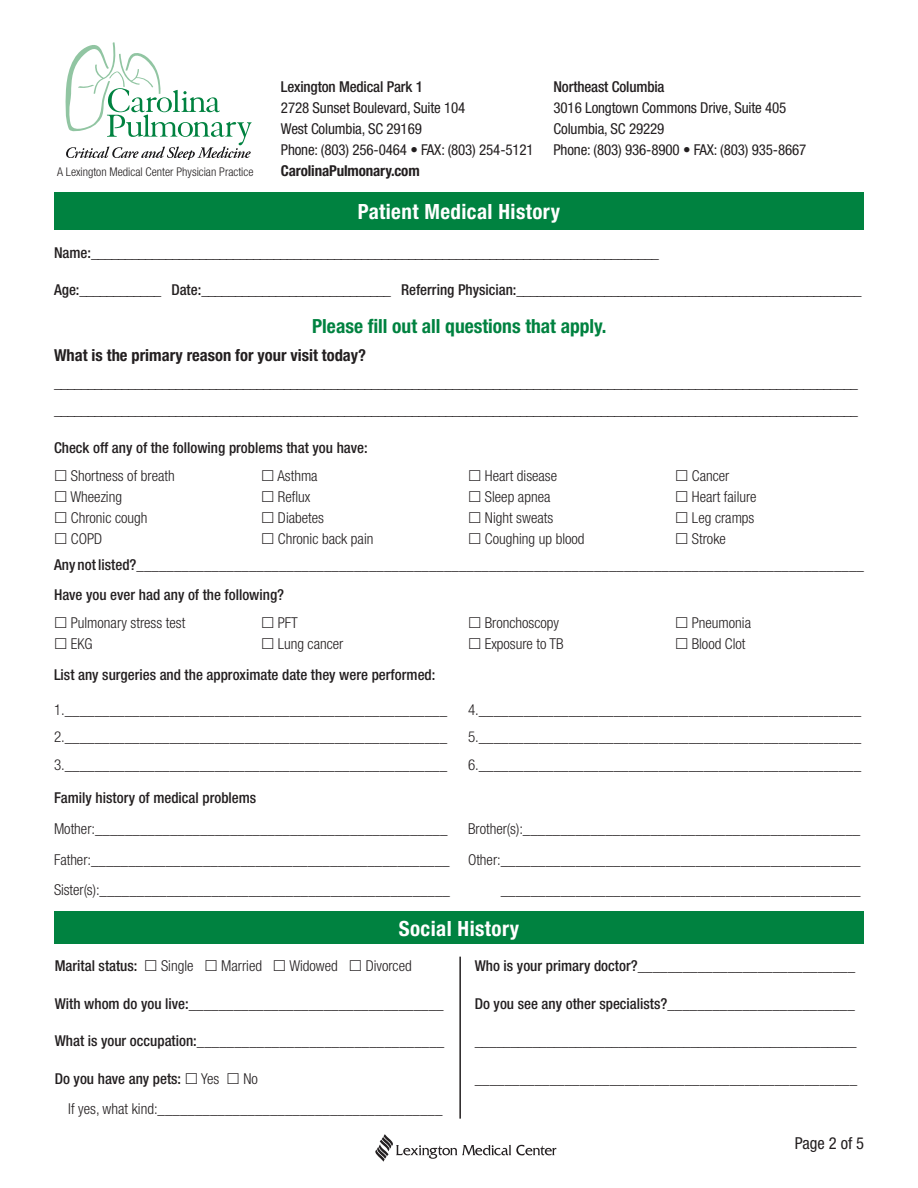
<style>
.page{position:relative;width:918px;height:1188px;background:#fff}
.page>*{position:absolute;margin:0;border:0;box-sizing:border-box;transform-origin:0 0}
.t1{font:700 condensed 21px "Helvetica Neue";letter-spacing:.02em;color:#fff}
.t2{font:700 condensed 19.5px "Helvetica Neue";color:#008240}
.t3{font:700 condensed 16.5px "Helvetica Neue";color:#231f20}
.t4{font:condensed 16.5px "Helvetica Neue";color:#231f20}
.t5{font:300 condensed 15px/30px "Helvetica Neue";color:#231f20;text-align:right}
.t6{font:500 condensed 15px "Helvetica Neue";color:#231f20}
.t7{font:condensed 15px/21px "Helvetica Neue";letter-spacing:-.01em;color:#231f20}
.t8{font:700 condensed 15px "Helvetica Neue";letter-spacing:-.01em;color:#231f20}
.t9{font:300 condensed 12px "Helvetica Neue";color:#231f20}
.s1{font-weight:500}
</style>
<div class="page">
<div style="left:54px;top:192px;width:810px;height:38px;background:#008240"></div>
<svg style="left:375px;top:1134px;width:181px;height:28px"></svg>
<div style="left:54px;top:911px;width:810px;height:33px;background:#008240"></div>
<hr style="left:459px;top:957px;width:2px;height:162px;background:#231f20">
<svg style="left:66px;top:42px;width:186px;height:117px"></svg>
<p class="t9" style="left:57px;top:165px;width:198px">A Lexington Medical Center Physician Practice</p>
<p class="t7" style="left:281px;top:76px;width:186px"><span class="s1">Lexington Medical Park 1<br></span>2728 Sunset Boulevard, Suite 104<br>West Columbia, SC 29169</p>
<p class="t7" style="left:281px;top:139px;width:254px">Phone: (803) 256-0464 • FAX: (803) 254-5121</p>
<p class="t8" style="left:281px;top:162px;width:140px">CarolinaPulmonary.com</p>
<p class="t7" style="left:554px;top:76px;width:234px"><span class="s1">Northeast Columbia<br></span>3016 Longtown Commons Drive, Suite 405</p>
<p class="t7" style="left:554px;top:118px;width:112px">Columbia, SC 29229</p>
<p class="t7" style="left:554px;top:139px;width:254px">Phone: (803) 936-8900 • FAX: (803) 935-8667</p>
<p class="t1" style="left:358px;top:199px;width:204px">Patient Medical History</p>
<p class="t6" style="left:54px;top:243px;width:606px">Name:____________________________________________________________________________________</p>
<p class="t6" style="left:54px;top:281px;width:809px">Age:____________ Date:____________________________ Referring Physician:___________________________________________________</p>
<p class="t2" style="left:312px;top:314px;width:296px">Please fill out all questions that apply.</p>
<p class="t3" style="left:54px;top:346px;width:314px">What is the primary reason for your visit today?</p>
<p class="t7" style="left:54px;top:373px;width:806px">_______________________________________________________________________________________________________________________</p>
<p class="t7" style="left:54px;top:400px;width:806px">_______________________________________________________________________________________________________________________</p>
<p class="t6" style="left:54px;top:439px;width:315px">Check off any of the following problems that you have:</p>
<p class="t5" style="left:71px;top:461px;width:105px">Shortness of breath</p>
<p class="t5" style="left:70px;top:482px;width:53px">Wheezing</p>
<p class="t5" style="left:71px;top:503px;width:78px">Chronic cough</p>
<p class="t5" style="left:71px;top:524px;width:33px">COPD</p>
<p class="t5" style="left:692px;top:461px;width:39px">Cancer</p>
<p class="t5" style="left:692px;top:482px;width:66px">Heart failure</p>
<p class="t5" style="left:692px;top:503px;width:64px">Leg cramps</p>
<p class="t5" style="left:692px;top:524px;width:35px">Stroke</p>
<p class="t7" style="left:54px;top:554px;width:811px"><span class="s1">Any not listed?</span>_________________________________________________________________________________________________</p>
<p class="t6" style="left:54px;top:586px;width:232px">Have you ever had any of the following?</p>
<p class="t5" style="left:71px;top:607px;width:116px">Pulmonary stress test</p>
<p class="t5" style="left:71px;top:628px;width:23px">EKG</p>
<p class="t5" style="left:277px;top:461px;width:42px">Asthma</p>
<p class="t5" style="left:278px;top:482px;width:34px">Reflux</p>
<p class="t5" style="left:278px;top:503px;width:48px">Diabetes</p>
<p class="t5" style="left:278px;top:524px;width:97px">Chronic back pain</p>
<p class="t5" style="left:485px;top:461px;width:74px">Heart disease</p>
<p class="t5" style="left:485px;top:482px;width:67px">Sleep apnea</p>
<p class="t5" style="left:485px;top:503px;width:70px">Night sweats</p>
<p class="t5" style="left:485px;top:524px;width:101px">Coughing up blood</p>
<p class="t5" style="left:278px;top:607px;width:22px">PFT</p>
<p class="t5" style="left:278px;top:628px;width:67px">Lung cancer</p>
<p class="t5" style="left:485px;top:607px;width:76px">Bronchoscopy</p>
<p class="t5" style="left:485px;top:628px;width:81px">Exposure to TB</p>
<p class="t5" style="left:692px;top:607px;width:61px">Pneumonia</p>
<p class="t5" style="left:692px;top:628px;width:55px">Blood Clot</p>
<p class="t6" style="left:54px;top:666px;width:383px">List any surgeries and the approximate date they were performed:</p>
<p class="t5" style="left:54px;top:694px;width:395px">1.___________________________________________________</p>
<p class="t5" style="left:54px;top:722px;width:395px">2.___________________________________________________</p>
<p class="t5" style="left:54px;top:750px;width:395px">3.___________________________________________________</p>
<p class="t5" style="left:468px;top:694px;width:395px">4.___________________________________________________</p>
<p class="t5" style="left:468px;top:722px;width:395px">5.___________________________________________________</p>
<p class="t5" style="left:468px;top:750px;width:395px">6.___________________________________________________</p>
<p class="t6" style="left:54px;top:789px;width:204px">Family history of medical problems</p>
<p class="t5" style="left:54px;top:813px;width:395px">Mother:_______________________________________________</p>
<p class="t5" style="left:54px;top:844px;width:397px">Father:________________________________________________</p>
<p class="t5" style="left:54px;top:875px;width:398px">Sister(s):_______________________________________________</p>
<p class="t5" style="left:468px;top:813px;width:394px">Brother(s):_____________________________________________</p>
<p class="t5" style="left:468px;top:844px;width:394px">Other:________________________________________________ ________________________________________________</p>
<p class="t1" style="left:399px;top:916px;width:122px">Social History</p>
<p class="t6" style="left:55px;top:957px;width:84px">Marital status:</p>
<p class="t5" style="left:161px;top:951px;width:34px">Single</p>
<p class="t5" style="left:221px;top:951px;width:42px">Married</p>
<p class="t5" style="left:289px;top:951px;width:50px">Widowed</p>
<p class="t5" style="left:366px;top:951px;width:48px">Divorced</p>
<p class="t6" style="left:55px;top:994px;width:391px">With whom do you live:__________________________________</p>
<p class="t6" style="left:55px;top:1032px;width:391px">What is your occupation:_________________________________</p>
<p class="t6" style="left:55px;top:1069px;width:128px">Do you have any pets:</p>
<p class="t5" style="left:201px;top:1063px;width:20px">Yes</p>
<p class="t5" style="left:244px;top:1063px;width:16px">No</p>
<p class="t5" style="left:68px;top:1094px;width:376px">If yes, what kind:______________________________________</p>
<p class="t6" style="left:475px;top:957px;width:382px">Who is your primary doctor?_____________________________</p>
<p class="t6" style="left:475px;top:994px;width:382px">Do you see any other specialists?_________________________</p>
<p class="t6" style="left:475px;top:1032px;width:383px">_____________________________________________________</p>
<p class="t6" style="left:475px;top:1069px;width:384px">___________________________________________________</p>
<p class="t4" style="left:795px;top:1133px;width:71px">Page 2 of 5</p>
</div>
